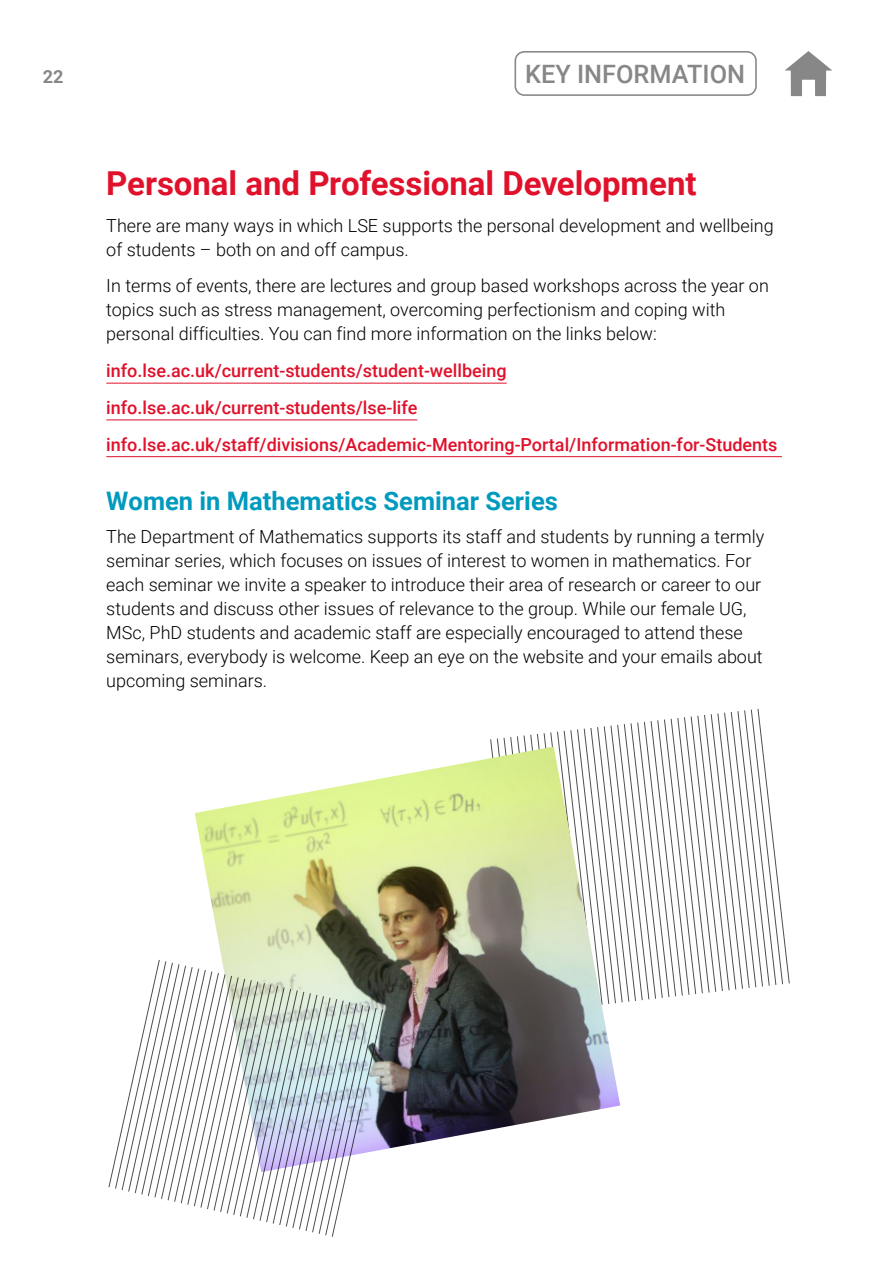
<style>
.page{position:relative;width:893px;height:1263px;background:#fff}
.page>*{position:absolute;margin:0;border:0;box-sizing:border-box;transform-origin:0 0}
._1_section_heading{font:700 33px "Roboto";letter-spacing:-.005em;color:#e0112b}
._2_sub-heading_blue{font:700 25.5px "Roboto";color:#009abe}
.t1{font:500 25.35px "Roboto";color:#878787}
.Body_12_16pt{font:300 18px/24px "Roboto";color:#000}
.Body_12_16pt-2{font:500 18px "Roboto";color:#e0112b}
.t2{font:700 18px "Roboto";color:#878787}
</style>
<div class="page">
<hr style="left:106px;top:383px;width:401px;height:1px;background:#e0112b">
<hr style="left:106px;top:419px;width:311px;height:1px;background:#e0112b">
<hr style="left:106px;top:456px;width:676px;height:1px;background:#e0112b">
<svg style="left:490px;top:708px;width:300px;height:295px"></svg>
<img style="left:195px;top:746px;width:425px;height:404px">
<svg style="left:108px;top:959px;width:276px;height:278px"></svg>
<svg style="left:785px;top:51px;width:47px;height:45px"></svg>
<div style="left:514px;top:51px;width:243px;height:45px;border:2px solid #878787;border-radius:9px"></div>
<p class="t2" style="left:43px;top:64px;width:22px">22</p>
<h3 class="t1" style="left:525px;top:56px;width:222px">KEY INFORMATION</h3>
<p class="_1_section_heading" style="left:106px;top:160px;width:592px">Personal and Professional Development</p>
<p class="Body_12_16pt" style="left:106px;top:213px;width:669px">There are many ways in which LSE supports the personal development and wellbeing of students – both on and off campus.</p>
<p class="Body_12_16pt" style="left:106px;top:273px;width:664px">In terms of events, there are lectures and group based workshops across the year on topics such as stress management, overcoming perfectionism and coping with personal difficulties. You can find more information on the links below:</p>
<p class="Body_12_16pt-2" style="left:106px;top:358px;width:402px">info.lse.ac.uk/current-students/student-wellbeing</p>
<p class="Body_12_16pt-2" style="left:106px;top:395px;width:312px">info.lse.ac.uk/current-students/lse-life</p>
<p class="Body_12_16pt-2" style="left:106px;top:432px;width:673px">info.lse.ac.uk/staff/divisions/Academic-Mentoring-Portal/Information-for-Students</p>
<p class="_2_sub-heading_blue" style="left:106px;top:483px;width:453px">Women in Mathematics Seminar Series</p>
<p class="Body_12_16pt" style="left:106px;top:524px;width:659px">The Department of Mathematics supports its staff and students by running a termly seminar series, which focuses on issues of interest to women in mathematics. For each seminar we invite a speaker to introduce their area of research or career to our students and discuss other issues of relevance to the group. While our female UG, MSc, PhD students and academic staff are especially encouraged to attend these seminars, everybody is welcome. Keep an eye on the website and your emails about upcoming seminars.</p>
</div>
